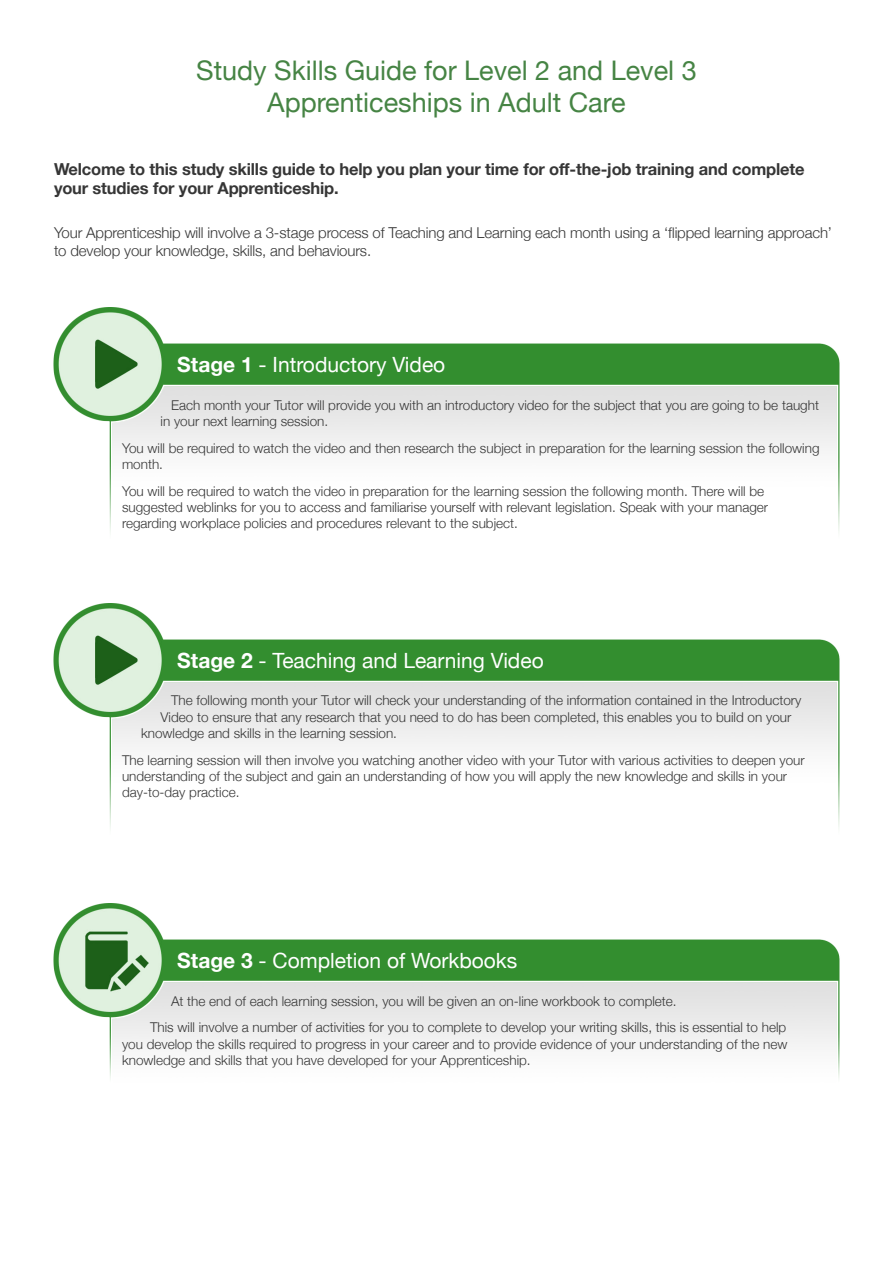
<style>
.page{position:relative;width:893px;height:1263px;background:#fff}
.page>*{position:absolute;margin:0;border:0;box-sizing:border-box;transform-origin:0 0}
.t1{font:27px/32.4px "Helvetica Neue";color:#468444;text-align:center}
.t2{font:21px "Helvetica Neue";color:#fff}
.t3{font:700 16.5px/19.8px "Helvetica Neue";letter-spacing:-.01em;color:#363636}
.t4{font:300 15px/18px "Helvetica Neue";letter-spacing:-.01em;color:#363636}
.t5{font:300 13.5px/16.2px "Helvetica Neue";color:#363636}
.s1{font-weight:700}
</style>
<div class="page">
<img style="left:53px;top:308px;width:787px;height:224px">
<img style="left:53px;top:603px;width:787px;height:225px">
<img style="left:53px;top:903px;width:787px;height:176px">
<h1 class="t1" style="left:196px;top:54px;width:502px">Study Skills Guide for Level 2 and Level 3<br>Apprenticeships in Adult Care</h1>
<p class="t3" style="left:54px;top:158px;width:752px">Welcome to this study skills guide to help you plan your time for off-the-job training and complete your studies for your Apprenticeship.</p>
<p class="t4" style="left:54px;top:223px;width:780px">Your Apprenticeship will involve a 3-stage process of Teaching and Learning each month using a ‘flipped learning approach’ to develop your knowledge, skills, and behaviours.</p>
<h2 class="t2" style="left:177px;top:352px;width:270px"><span class="s1">Stage 1</span> - Introductory Video</h2>
<p class="t5" style="left:160px;top:397px;width:660px;text-indent:11px">Each month your Tutor will provide you with an introductory video for the subject that you are going to be taught in your next learning session.</p>
<p class="t5" style="left:122px;top:440px;width:699px">You will be required to watch the video and then research the subject in preparation for the learning session the following month.</p>
<p class="t5" style="left:122px;top:483px;width:648px">You will be required to watch the video in preparation for the learning session the following month. There will be suggested weblinks for you to access and familiarise yourself with relevant legislation. Speak with your manager regarding workplace policies and procedures relevant to the subject.</p>
<h2 class="t2" style="left:177px;top:648px;width:368px"><span class="s1">Stage 2</span> - Teaching and Learning Video</h2>
<p class="t5" style="left:171px;top:692px;width:632px">The following month your Tutor will check your understanding of the information contained in the Introductory</p>
<p class="t5" style="left:160px;top:708px;width:632px">Video to ensure that any research that you need to do has been completed, this enables you to build on your</p>
<p class="t5" style="left:141px;top:724px;width:258px">knowledge and skills in the learning session.</p>
<p class="t5" style="left:122px;top:751px;width:684px">The learning session will then involve you watching another video with your Tutor with various activities to deepen your understanding of the subject and gain an understanding of how you will apply the new knowledge and skills in your day-to-day practice.</p>
<h2 class="t2" style="left:177px;top:948px;width:341px"><span class="s1">Stage 3</span> - Completion of Workbooks</h2>
<p class="t5" style="left:150px;top:987px;width:638px;line-height:26.8px;text-indent:21px">At the end of each learning session, you will be given an on-line workbook to complete.<br>This will involve a number of activities for you to complete to develop your writing skills, this is essential to help</p>
<p class="t5" style="left:122px;top:1035px;width:667px">you develop the skills required to progress in your career and to provide evidence of your understanding of the new knowledge and skills that you have developed for your Apprenticeship.</p>
</div>
